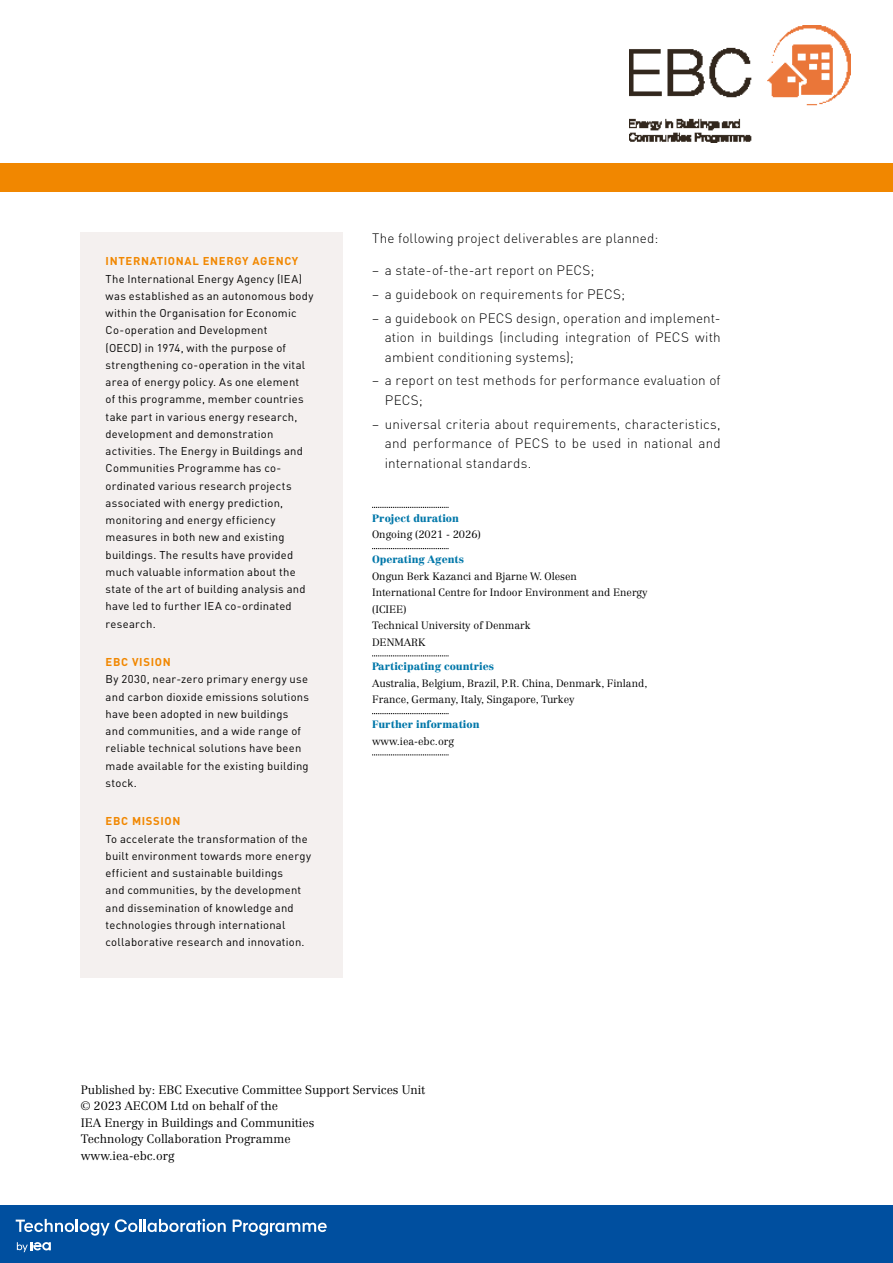
<style>
.page{position:relative;width:893px;height:1263px;background:#fff}
.page>*{position:absolute;margin:0;border:0;box-sizing:border-box;transform-origin:0 0}
.t1{font:300 13.5px/19.5px "DIN Pro";letter-spacing:.015em;color:#000;text-align:justify}
.t2{font:300 12px/16.5px "Centennial LT Std";color:#000}
.t3{font:11.25px/17.2px "DIN Pro";letter-spacing:.025em;color:#000}
.t4{font:700 11.25px "DIN Pro";letter-spacing:.06em;color:#f18700}
.t5{font:300 10.5px/16.5px "Centennial LT Std";color:#000}
.t6{font:900 10.5px "Centennial LT Std";color:#0077a9}
</style>
<div class="page">
<img style="left:629px;top:26px;width:221px;height:116px">
<div style="left:81px;top:233px;width:262px;height:745px;background:#f4f0ef"></div>
<div style="left:0;top:164px;width:893px;height:28px;background:#f18700"></div>
<div style="left:0;top:1206px;width:893px;height:57px;background:#004f9f"></div>
<svg style="left:16px;top:1219px;width:210px;height:16px"></svg>
<svg style="left:233px;top:1219px;width:94px;height:16px"></svg>
<svg style="left:17px;top:1242px;width:34px;height:10px"></svg>
<div style="left:0;top:163px;width:893px;height:28px;background:#f18700"></div>
<svg style="left:372px;top:507px;width:77px;height:1px"></svg>
<svg style="left:372px;top:548px;width:77px;height:1px"></svg>
<svg style="left:372px;top:656px;width:77px;height:1px"></svg>
<svg style="left:372px;top:713px;width:77px;height:1px"></svg>
<svg style="left:372px;top:755px;width:77px;height:1px"></svg>
<p class="t4" style="left:106px;top:252px;width:194px">INTERNATIONAL ENERGY AGENCY</p>
<p class="t3" style="left:106px;top:269px;width:209px">The International Energy Agency (IEA) was established as an autonomous body within the Organisation for Economic Co-operation and Development<br>(OECD) in 1974, with the purpose of strengthening co-operation in the vital area of energy policy. As one element<br>of this programme, member countries take part in various energy research, development and demonstration activities. The Energy in Buildings and Communities Programme has co&shy;ordinated various research projects associated with energy prediction, monitoring and energy efficiency measures in both new and existing buildings. The results have provided much valuable information about the state of the art of building analysis and have led to further IEA co-ordinated research.</p>
<p class="t4" style="left:106px;top:653px;width:67px">EBC VISION</p>
<p class="t3" style="left:106px;top:669px;width:205px">By 2030, near-zero primary energy use and carbon dioxide emissions solutions have been adopted in new buildings and communities, and a wide range of reliable technical solutions have been made available for the existing building stock.</p>
<p class="t4" style="left:106px;top:812px;width:76px">EBC MISSION</p>
<p class="t3" style="left:106px;top:829px;width:207px">To accelerate the transformation of the built environment towards more energy efficient and sustainable buildings<br>and communities, by the development and dissemination of knowledge and technologies through international collaborative research and innovation.</p>
<p class="t1" style="left:372px;top:227px;width:288px">The following project deliverables are planned:</p>
<p class="t1" style="left:372px;top:259px;width:224px">– a state-of-the-art report on PECS;</p>
<p class="t1" style="left:372px;top:283px;width:254px">– a guidebook on requirements for PECS;</p>
<p class="t1" style="left:385px;top:307px;width:337px;text-indent:-13px">– a guidebook on PECS design, operation and implement&shy;ation in buildings (including integration of PECS with ambient conditioning systems);</p>
<p class="t1" style="left:385px;top:369px;width:337px;text-indent:-13px">– a report on test methods for performance evaluation of<br>PECS;</p>
<p class="t1" style="left:385px;top:413px;width:337px;text-indent:-13px">– universal criteria about requirements, characteristics, and performance of PECS to be used in national and international standards.</p>
<p class="t6" style="left:372px;top:512px;width:88px">Project duration</p>
<p class="t5" style="left:372px;top:526px;width:110px">Ongoing (2021 - 2026)</p>
<p class="t6" style="left:372px;top:553px;width:93px">Operating Agents</p>
<p class="t5" style="left:372px;top:568px;width:277px">Ongun Berk Kazanci and Bjarne W. Olesen<br>International Centre for Indoor Environment and Energy (ICIEE)<br>Technical University of Denmark<br>DENMARK</p>
<p class="t6" style="left:372px;top:660px;width:123px">Participating countries</p>
<p class="t5" style="left:372px;top:675px;width:277px">Australia, Belgium, Brazil, P.R. China, Denmark, Finland,<br>France, Germany, Italy, Singapore, Turkey</p>
<p class="t6" style="left:372px;top:718px;width:109px">Further information</p>
<p class="t5" style="left:372px;top:733px;width:84px">www.iea-ebc.org</p>
<p class="t2" style="left:81px;top:1081px;width:346px">Published by: EBC Executive Committee Support Services Unit © 2023 AECOM Ltd on behalf of the<br>IEA Energy in Buildings and Communities<br>Technology Collaboration Programme<br>www.iea-ebc.org</p>
</div>
